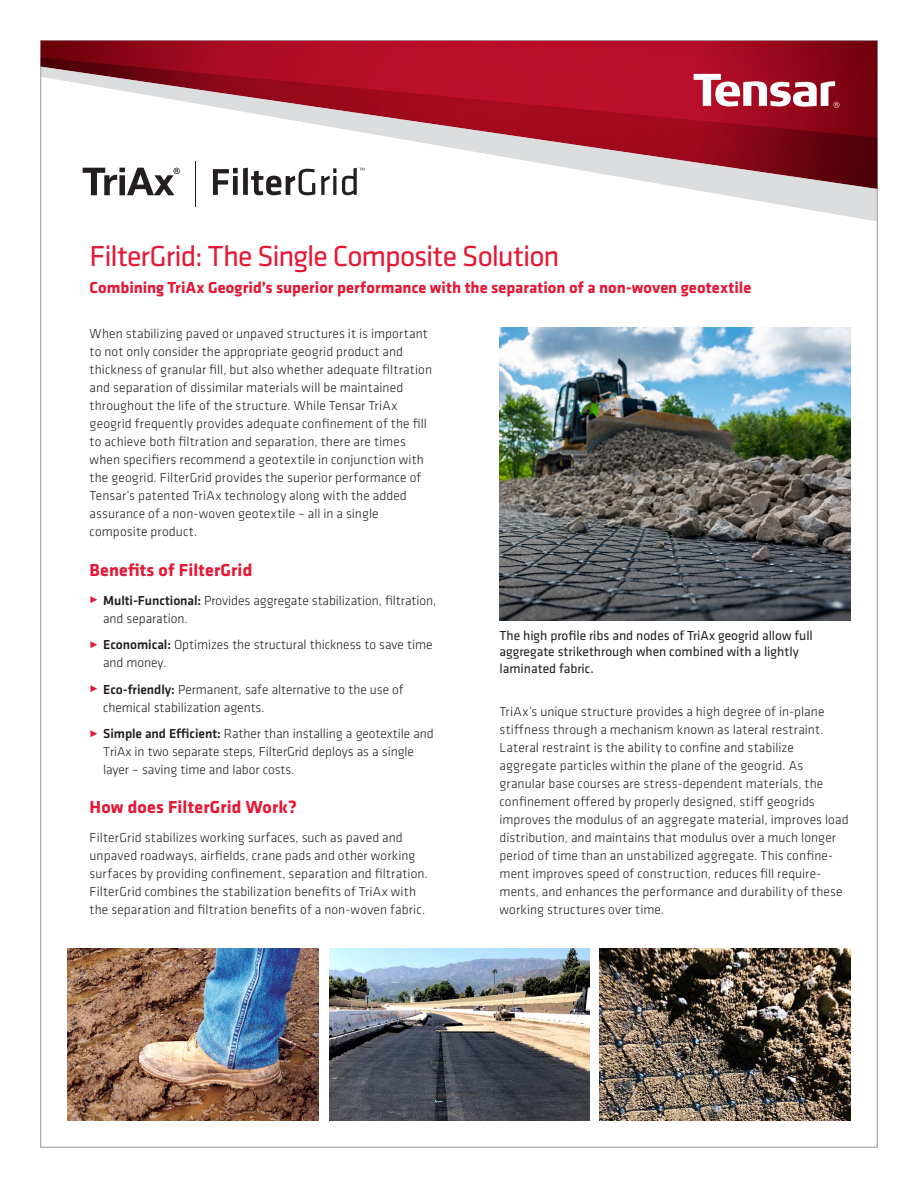
<style>
.page{position:relative;width:918px;height:1188px;background:#fff}
.page>*{position:absolute;margin:0;border:0;box-sizing:border-box;transform-origin:0 0}
.t1{font:30px "Klavika";letter-spacing:-.035em;color:#e51836}
.subhead{font:700 18px "Klavika";letter-spacing:.01em;color:#e51836}
.subhead_2{font:700 16.5px "Klavika";color:#e51836}
.body{font:300 13.5px/18px "Klavika";letter-spacing:.005em;color:#231f20}
.t2{font:13.5px/16.5px "Klavika";color:#231f20}
.s1{color:#e51836}
.s2{font-weight:500}
</style>
<div class="page">
<img style="left:500px;top:328px;width:350px;height:293px">
<img style="left:68px;top:948px;width:250px;height:172px">
<img style="left:329px;top:948px;width:260px;height:172px">
<img style="left:600px;top:948px;width:250px;height:172px">
<div style="left:40px;top:38px;width:838px;height:152px;background:#790011;opacity:.5"></div>
<svg style="left:40px;top:189px;width:838px;height:33px"></svg>
<svg style="left:40px;top:58px;width:838px;height:131px"></svg>
<svg style="left:694px;top:74px;width:145px;height:34px"></svg>
<p class="t1" style="left:90px;top:236px;width:471px">FilterGrid: The Single Composite Solution</p>
<p class="subhead_2" style="left:90px;top:275px;width:663px">Combining TriAx Geogrid’s superior performance with the separation of a non-woven geotextile</p>
<p class="body" style="left:90px;top:324px;width:344px">When stabilizing paved or unpaved structures it is important to not only consider the appropriate geogrid product and thickness of granular fill, but also whether adequate filtration and separation of dissimilar materials will be maintained throughout the life of the structure. While Tensar TriAx geogrid frequently provides adequate confinement of the fill to achieve both filtration and separation, there are times when specifiers recommend a geotextile in conjunction with the geogrid. FilterGrid provides the superior performance of Tensar’s patented TriAx technology along with the added assurance of a non-woven geotextile – all in a single composite product.</p>
<p class="subhead" style="left:90px;top:557px;width:164px">Benefits of FilterGrid</p>
<p class="body" style="left:103px;top:591px;width:335px;text-indent:-14px"><span class="s1">˴</span> <span class="s2">Multi-Functional:</span> Provides aggregate stabilization, filtration, and separation.</p>
<p class="body" style="left:103px;top:636px;width:331px;text-indent:-14px"><span class="s1">˴</span> <span class="s2">Economical:</span> Optimizes the structural thickness to save time and money.</p>
<p class="body" style="left:103px;top:680px;width:302px;text-indent:-14px"><span class="s1">˴</span> <span class="s2">Eco-friendly:</span> Permanent, safe alternative to the use of chemical stabilization agents.</p>
<p class="body" style="left:103px;top:725px;width:332px;text-indent:-14px"><span class="s1">˴</span> <span class="s2">Simple and Efficient:</span> Rather than installing a geotextile and<br>TriAx in two separate steps, FilterGrid deploys as a single layer – saving time and labor costs.</p>
<p class="subhead" style="left:90px;top:794px;width:209px">How does FilterGrid Work?</p>
<p class="body" style="left:90px;top:828px;width:340px">FilterGrid stabilizes working surfaces, such as paved and unpaved roadways, airfields, crane pads and other working surfaces by providing confinement, separation and filtration.<br>FilterGrid combines the stabilization benefits of TriAx with the separation and filtration benefits of a non-woven fabric.</p>
<p class="t2" style="left:500px;top:627px;width:315px">The high profile ribs and nodes of TriAx geogrid allow full aggregate strikethrough when combined with a lightly laminated fabric.</p>
<p class="body" style="left:500px;top:702px;width:351px">TriAx’s unique structure provides a high degree of in-plane stiffness through a mechanism known as lateral restraint.<br>Lateral restraint is the ability to confine and stabilize aggregate particles within the plane of the geogrid. As granular base courses are stress-dependent materials, the confinement offered by properly designed, stiff geogrids improves the modulus of an aggregate material, improves load distribution, and maintains that modulus over a much longer period of time than an unstabilized aggregate. This confine&shy;ment improves speed of construction, reduces fill require&shy;ments, and enhances the performance and durability of these working structures over time.</p>
</div>
